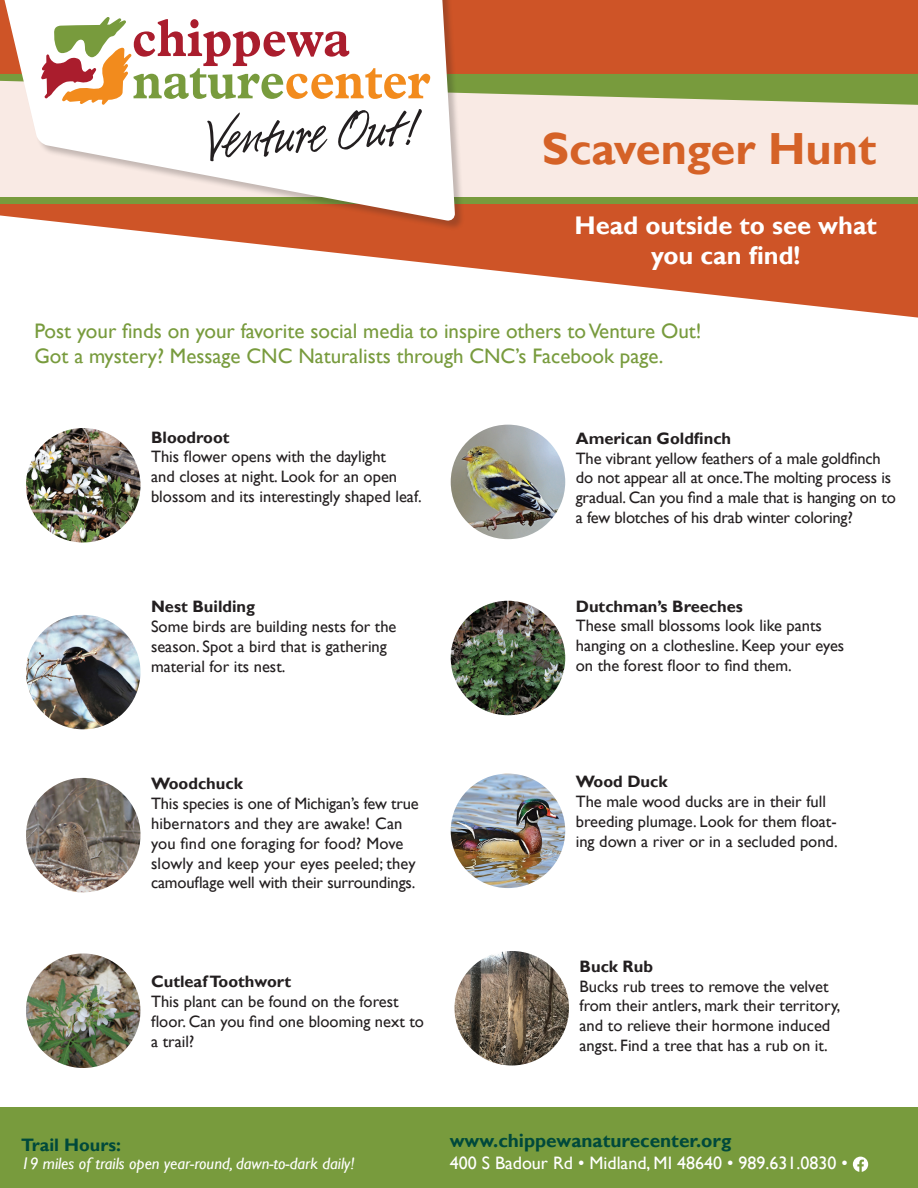
<style>
.page{position:relative;width:918px;height:1188px;background:#fff}
.page>*{position:absolute;margin:0;border:0;box-sizing:border-box;transform-origin:0 0}
.t1{font:700 45px "Gill Sans";color:#d56227}
.t2{font:700 25.5px/30.6px "Gill Sans";color:#fff;text-align:center}
.t3{font:21px/25.2px "Gill Sans";color:#789b3d}
.t4{font:700 19.05px "Gill Sans";color:#00493b}
.t5{font:18px "Gill Sans";color:#fff}
.t6{font:700 18px "Gill Sans";color:#00493b}
.t7{font:16.5px/19.8px "Gill Sans";color:#231f20}
.t8{font:700 16.5px "Gill Sans";color:#231f20}
.t9{font:italic 16.5px "Gill Sans";color:#fff}
</style>
<div class="page">
<div style="left:0;top:1107px;width:918px;height:81px;background:#789b3d"></div>
<svg style="left:140px;top:0;width:778px;height:318px;fill:#ce5427"></svg>
<div style="left:0;top:76px;width:918px;height:125px;background:#f9eae4"></div>
<div style="left:0;top:197px;width:918px;height:7px;background:#789b3d"></div>
<div style="left:0;top:0;width:465px;height:231px;background:#231f20;opacity:.25"></div>
<svg style="left:0;top:0;width:455px;height:221px"></svg>
<svg style="left:0;top:17px;width:918px;height:144px"></svg>
<img style="left:26px;top:428px;width:115px;height:115px;border-radius:57px">
<img style="left:451px;top:425px;width:114px;height:114px;border-radius:57px">
<img style="left:26px;top:615px;width:115px;height:114px;border-radius:57px">
<img style="left:451px;top:601px;width:114px;height:114px;border-radius:57px">
<img style="left:26px;top:778px;width:115px;height:114px;border-radius:57px">
<img style="left:451px;top:774px;width:114px;height:114px;border-radius:57px">
<img style="left:26px;top:953px;width:115px;height:115px;border-radius:57px">
<img style="left:454px;top:951px;width:115px;height:115px;border-radius:57px">
<svg style="left:853px;top:1157px;width:15px;height:15px"></svg>
<h1 class="t1" style="left:542px;top:122px;width:336px">Scavenger Hunt</h1>
<h2 class="t2" style="left:575px;top:210px;width:304px">Head outside to see what you can find!</h2>
<p class="t3" style="left:34px;top:318px;width:669px">Post your finds on your favorite social media to inspire others to Venture Out!<br>Got a mystery? Message CNC Naturalists through CNC’s Facebook page.</p>
<p class="t8" style="left:151px;top:427px;width:80px">Bloodroot</p>
<p class="t7" style="left:151px;top:447px;width:272px">This flower opens with the daylight<br>and closes at night. Look for an open blossom and its interestingly shaped leaf.</p>
<p class="t8" style="left:151px;top:597px;width:106px">Nest Building</p>
<p class="t7" style="left:151px;top:617px;width:247px">Some birds are building nests for the season. Spot a bird that is gathering material for its nest.</p>
<p class="t8" style="left:576px;top:428px;width:157px">American Goldfinch</p>
<p class="t7" style="left:576px;top:448px;width:322px">The vibrant yellow feathers of a male goldfinch do not appear all at once.The molting process is gradual. Can you find a male that is hanging on to a few blotches of his drab winter coloring?</p>
<p class="t8" style="left:576px;top:596px;width:169px">Dutchman’s Breeches</p>
<p class="t7" style="left:576px;top:616px;width:270px">These small blossoms look like pants hanging on a clothesline. Keep your eyes on the forest floor to find them.</p>
<p class="t8" style="left:151px;top:774px;width:93px">Woodchuck</p>
<p class="t7" style="left:151px;top:794px;width:269px">This species is one of Michigan’s few true hibernators and they are awake! Can you find one foraging for food? Move slowly and keep your eyes peeled; they camouflage well with their surroundings.</p>
<p class="t8" style="left:151px;top:972px;width:142px">Cutleaf Toothwort</p>
<p class="t7" style="left:151px;top:992px;width:275px">This plant can be found on the forest floor. Can you find one blooming next to a trail?</p>
<p class="t8" style="left:576px;top:772px;width:93px">Wood Duck</p>
<p class="t7" style="left:576px;top:792px;width:263px">The male wood ducks are in their full breeding plumage. Look for them float&shy;ing down a river or in a secluded pond.</p>
<p class="t8" style="left:580px;top:956px;width:75px">Buck Rub</p>
<p class="t7" style="left:580px;top:976px;width:263px">Bucks rub trees to remove the velvet from their antlers, mark their territory, and to relieve their hormone induced angst. Find a tree that has a rub on it.</p>
<p class="t6" style="left:21px;top:1134px;width:101px">Trail Hours:</p>
<p class="t9" style="left:21px;top:1154px;width:335px">19 miles of trails open year-round, dawn-to-dark daily!</p>
<p class="t4" style="left:450px;top:1130px;width:283px">www.chippewanaturecenter.org</p>
<p class="t5" style="left:450px;top:1153px;width:400px">400 S Badour Rd • Midland, MI 48640 • 989.631.0830 •</p>
</div>
